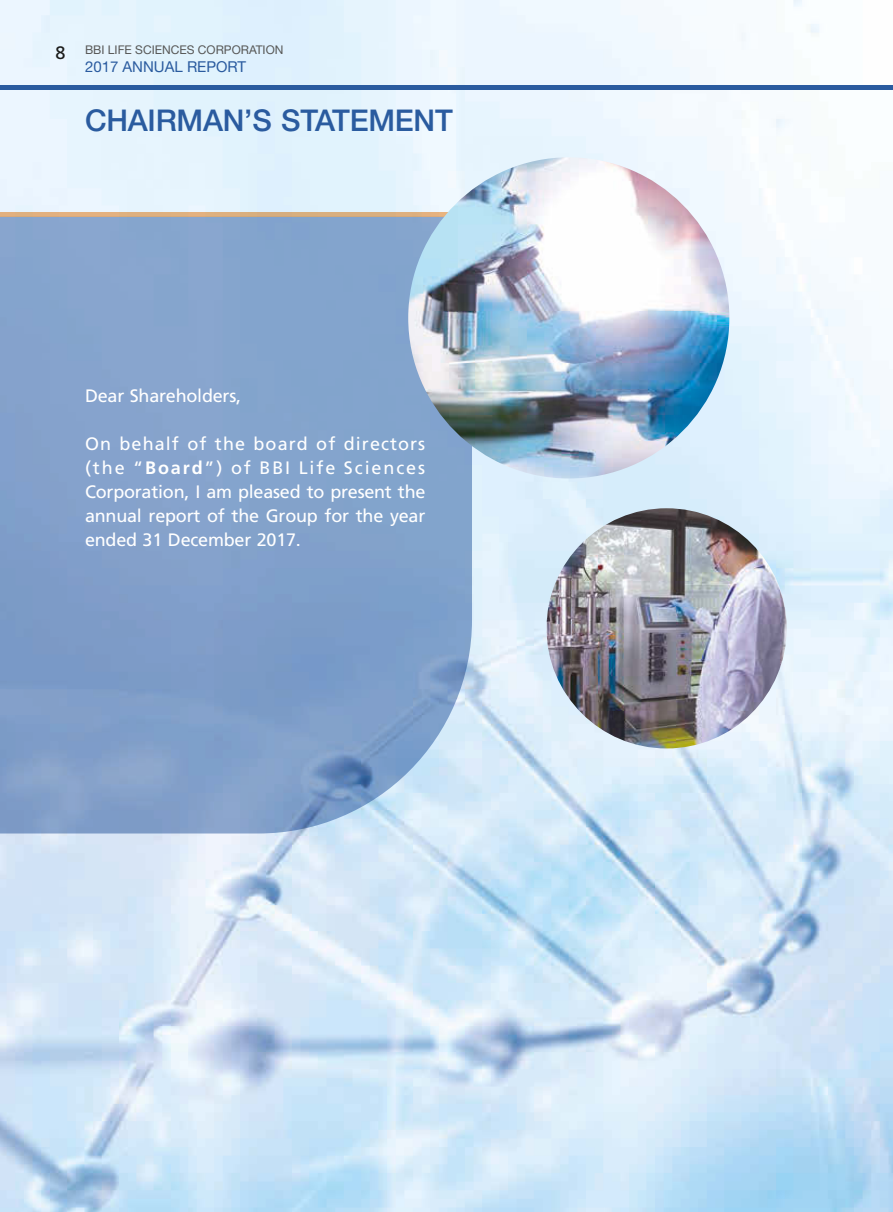
<style>
.page{position:relative;width:893px;height:1212px;background:#fff}
.page>*{position:absolute;margin:0;border:0;box-sizing:border-box;transform-origin:0 0}
.t1{font:500 30px "Helvetica Neue LT Std";letter-spacing:-.01em;color:#2a5b9f}
.t2{font:18px/24px "Frutiger LT Std";letter-spacing:-.015em;color:#fff;text-align:justify}
.t3{font:15px "Helvetica Neue LT Std";color:#2a5b9f}
.t4{font:12px "Helvetica Neue LT Std";color:#575756}
.s1{font-family:"Frutiger LT Std";font-size:18px;color:#1c1c1b}
.s2{font-weight:700}
</style>
<div class="page">
<img style="left:0;top:0;width:893px;height:1212px">
<hr style="left:0;top:213px;width:472px;height:4px;background:#daaf7f">
<svg style="left:0;top:217px;width:472px;height:616px;fill:#83a2cc"></svg>
<img style="left:408px;top:157px;width:321px;height:321px;border-radius:161px">
<img style="left:546px;top:508px;width:241px;height:240px;border-radius:120px">
<hr style="left:0;top:86px;width:893px;height:4px;background:#2a5b9f">
<p class="t4" style="left:56px;top:43px;width:229px"><span class="s1">8</span> BBI LIFE SCIENCES CORPORATION</p>
<p class="t3" style="left:85px;top:58px;width:163px">2017 ANNUAL REPORT</p>
<h1 class="t1" style="left:85px;top:103px;width:369px">CHAIRMAN’S STATEMENT</h1>
<p class="t2" style="left:85px;top:384px;width:158px">Dear Shareholders,</p>
<p class="t2" style="left:85px;top:432px;width:342px">On behalf of the board of directors (the “<span class="s2">Board</span>”) of BBI Life Sciences Corporation, I am pleased to present the annual report of the Group for the year ended 31 December 2017.</p>
</div>
